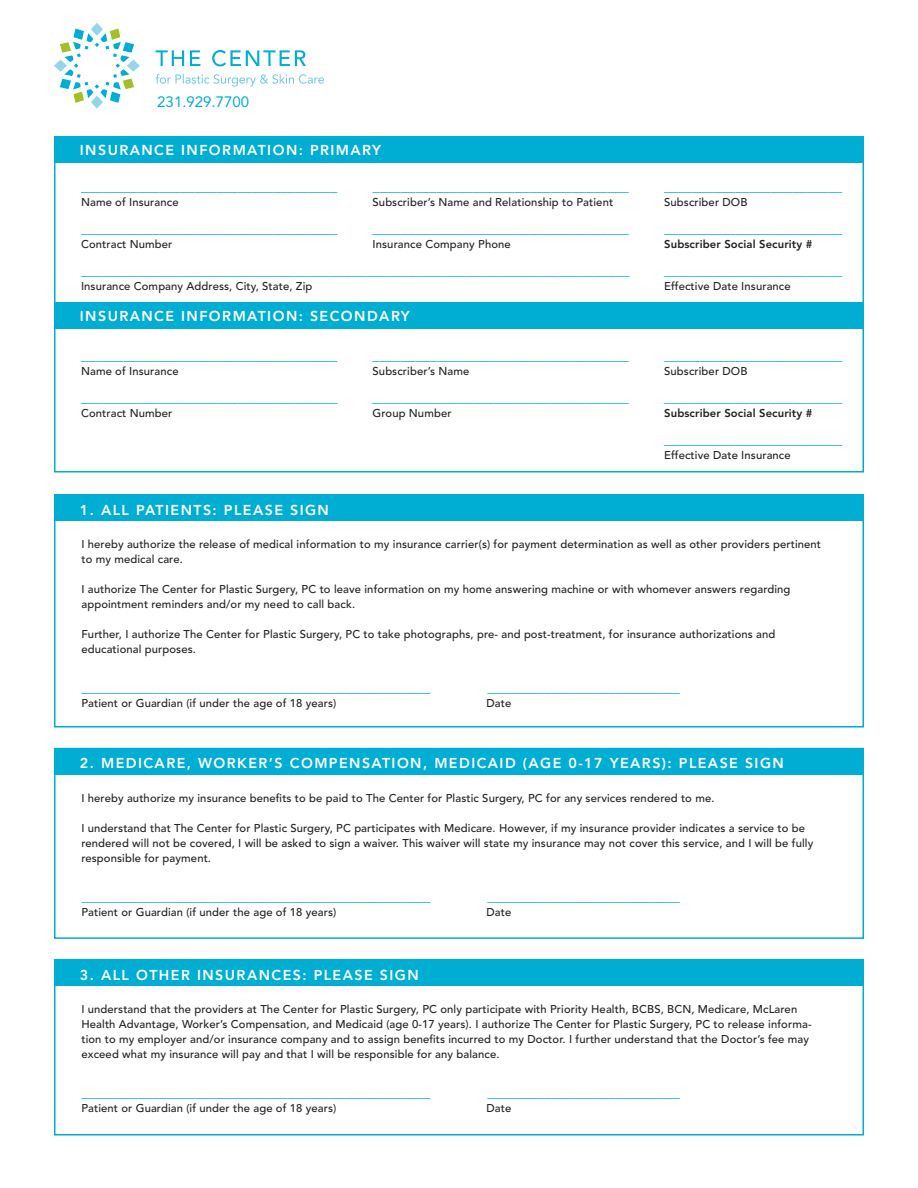
<style>
.page{position:relative;width:918px;height:1188px;background:#fff}
.page>*{position:absolute;margin:0;border:0;box-sizing:border-box;transform-origin:0 0}
.t1{font:15px "Avenir";color:#00add3}
.t2{font:800 14.25px "Avenir";color:#00add3}
.t3{font:800 14.25px "Avenir";letter-spacing:.1em;color:#fff}
.t4{font:500 11.25px/15px "Avenir";letter-spacing:.01em;color:#231f20}
.t5{font:800 11.25px "Avenir";letter-spacing:.01em;color:#231f20}
</style>
<div class="page">
<svg style="left:127px;top:60px;width:13px;height:12px"></svg>
<svg style="left:91px;top:96px;width:12px;height:13px"></svg>
<svg style="left:91px;top:23px;width:12px;height:13px"></svg>
<svg style="left:54px;top:60px;width:13px;height:12px"></svg>
<svg style="left:60px;top:29px;width:74px;height:74px"></svg>
<svg style="left:155px;top:74px;width:169px;height:13px"></svg>
<svg style="left:156px;top:50px;width:150px;height:16px"></svg>
<div style="left:54px;top:136px;width:810px;height:27px;background:#00add3"></div>
<div style="left:54px;top:302px;width:810px;height:27px;background:#00add3"></div>
<div style="left:54px;top:494px;width:810px;height:27px;background:#00add3"></div>
<div style="left:54px;top:748px;width:810px;height:27px;background:#00add3"></div>
<div style="left:54px;top:959px;width:810px;height:27px;background:#00add3"></div>
<div style="left:54px;top:136px;width:810px;height:336px;border:2px solid #00add3"></div>
<div style="left:54px;top:494px;width:810px;height:234px;border:2px solid #00add3"></div>
<div style="left:54px;top:748px;width:810px;height:191px;border:2px solid #00add3"></div>
<div style="left:54px;top:961px;width:810px;height:175px;border:2px solid #00add3"></div>
<p class="t1" style="left:157px;top:93px;width:93px">231.929.7700</p>
<p class="t3" style="left:80px;top:142px;width:303px">INSURANCE INFORMATION: PRIMARY</p>
<p class="t2" style="left:81px;top:178px;width:258px">____________________________________</p>
<p class="t4" style="left:81px;top:195px;width:99px">Name of Insurance</p>
<p class="t2" style="left:81px;top:220px;width:258px">____________________________________</p>
<p class="t4" style="left:81px;top:237px;width:93px">Contract Number</p>
<p class="t2" style="left:81px;top:262px;width:550px">_____________________________________________________________________________</p>
<p class="t4" style="left:81px;top:279px;width:233px">Insurance Company Address, City, State, Zip</p>
<p class="t2" style="left:373px;top:178px;width:258px">____________________________________</p>
<p class="t4" style="left:373px;top:195px;width:242px">Subscriber’s Name and Relationship to Patient</p>
<p class="t2" style="left:373px;top:220px;width:258px">____________________________________</p>
<p class="t4" style="left:373px;top:237px;width:140px">Insurance Company Phone</p>
<p class="t3" style="left:80px;top:307px;width:331px">INSURANCE INFORMATION: SECONDARY</p>
<p class="t2" style="left:81px;top:346px;width:258px">____________________________________</p>
<p class="t4" style="left:81px;top:363px;width:99px">Name of Insurance</p>
<p class="t2" style="left:81px;top:388px;width:258px">____________________________________</p>
<p class="t4" style="left:81px;top:405px;width:93px">Contract Number</p>
<p class="t3" style="left:80px;top:501px;width:251px">1. ALL PATIENTS: PLEASE SIGN</p>
<p class="t2" style="left:373px;top:346px;width:258px">____________________________________</p>
<p class="t4" style="left:373px;top:363px;width:98px">Subscriber’s Name</p>
<p class="t2" style="left:373px;top:388px;width:258px">____________________________________</p>
<p class="t4" style="left:373px;top:405px;width:80px">Group Number</p>
<p class="t2" style="left:664px;top:178px;width:180px">_________________________</p>
<p class="t4" style="left:664px;top:195px;width:85px">Subscriber DOB</p>
<p class="t2" style="left:664px;top:220px;width:180px">_________________________</p>
<p class="t5" style="left:664px;top:238px;width:150px">Subscriber Social Security #</p>
<p class="t2" style="left:664px;top:262px;width:180px">_________________________</p>
<p class="t4" style="left:664px;top:279px;width:128px">Effective Date Insurance</p>
<p class="t2" style="left:664px;top:346px;width:180px">_________________________</p>
<p class="t4" style="left:664px;top:363px;width:85px">Subscriber DOB</p>
<p class="t2" style="left:664px;top:388px;width:180px">_________________________</p>
<p class="t5" style="left:664px;top:406px;width:150px">Subscriber Social Security #</p>
<p class="t2" style="left:664px;top:430px;width:180px">_________________________</p>
<p class="t4" style="left:664px;top:447px;width:128px">Effective Date Insurance</p>
<p class="t4" style="left:81px;top:537px;width:741px">I hereby authorize the release of medical information to my insurance carrier(s) for payment determination as well as other providers pertinent to my medical care.</p>
<p class="t4" style="left:81px;top:582px;width:711px">I authorize The Center for Plastic Surgery, PC to leave information on my home answering machine or with whomever answers regarding</p>
<p class="t4" style="left:81px;top:597px;width:275px">appointment reminders and/or my need to call back.</p>
<p class="t4" style="left:81px;top:627px;width:696px">Further, I authorize The Center for Plastic Surgery, PC to take photographs, pre- and post-treatment, for insurance authorizations and educational purposes.</p>
<p class="t2" style="left:81px;top:679px;width:351px">_________________________________________________</p>
<p class="t2" style="left:488px;top:679px;width:194px">___________________________</p>
<p class="t4" style="left:81px;top:696px;width:256px">Patient or Guardian (if under the age of 18 years)</p>
<p class="t4" style="left:486px;top:696px;width:26px">Date</p>
<p class="t3" style="left:80px;top:755px;width:705px">2. MEDICARE, WORKER’S COMPENSATION, MEDICAID (AGE 0-17 YEARS): PLEASE SIGN</p>
<p class="t4" style="left:81px;top:790px;width:635px">I hereby authorize my insurance benefits to be paid to The Center for Plastic Surgery, PC for any services rendered to me.</p>
<p class="t4" style="left:81px;top:820px;width:733px">I understand that The Center for Plastic Surgery, PC participates with Medicare. However, if my insurance provider indicates a service to be rendered will not be covered, I will be asked to sign a waiver. This waiver will state my insurance may not cover this service, and I will be fully responsible for payment.</p>
<p class="t2" style="left:81px;top:887px;width:351px">_________________________________________________</p>
<p class="t2" style="left:488px;top:887px;width:194px">___________________________</p>
<p class="t4" style="left:81px;top:904px;width:256px">Patient or Guardian (if under the age of 18 years)</p>
<p class="t4" style="left:486px;top:904px;width:26px">Date</p>
<p class="t3" style="left:80px;top:966px;width:340px">3. ALL OTHER INSURANCES: PLEASE SIGN</p>
<p class="t4" style="left:81px;top:1002px;width:732px">I understand that the providers at The Center for Plastic Surgery, PC only participate with Priority Health, BCBS, BCN, Medicare, McLaren Health Advantage, Worker’s Compensation, and Medicaid (age 0-17 years). I authorize The Center for Plastic Surgery, PC to release informa&shy;tion to my employer and/or insurance company and to assign benefits incurred to my Doctor. I further understand that the Doctor’s fee may exceed what my insurance will pay and that I will be responsible for any balance.</p>
<p class="t2" style="left:81px;top:1083px;width:351px">_________________________________________________</p>
<p class="t2" style="left:488px;top:1083px;width:194px">___________________________</p>
<p class="t4" style="left:81px;top:1101px;width:256px">Patient or Guardian (if under the age of 18 years)</p>
<p class="t4" style="left:486px;top:1101px;width:26px">Date</p>
</div>
